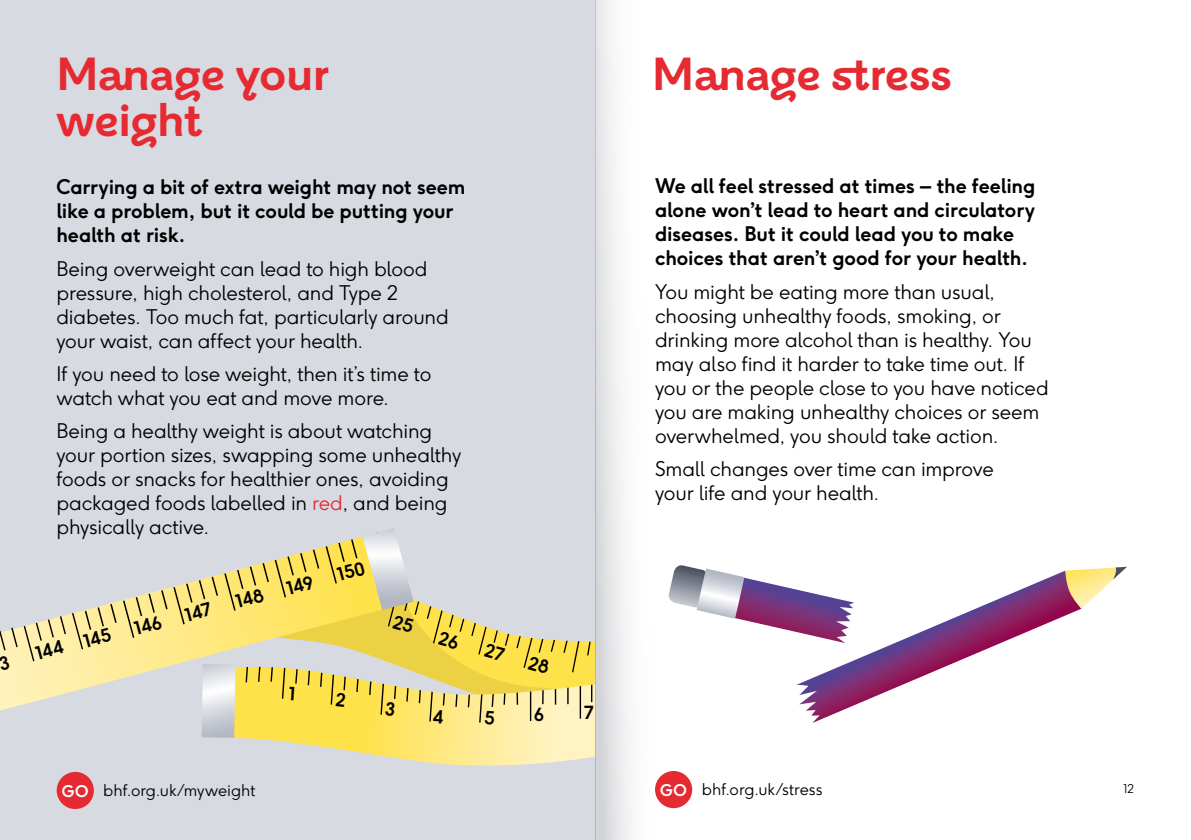
<style>
.page{position:relative;width:1191px;height:840px;background:#fff}
.page>*{position:absolute;margin:0;border:0;box-sizing:border-box;transform-origin:0 0}
.t1{font:700 46px/46px "BHF";color:#e62a32}
.t2{font:300 20px/24px "F37 Ginger";letter-spacing:-.01em;color:#000}
.t3{font:700 20px/24px "F37 Ginger";letter-spacing:-.01em;color:#000}
.t4{font:700 18px "F37 Ginger";color:#000}
.t5{font:300 16px "F37 Ginger";color:#000}
.t6{font:700 16px "F37 Ginger";color:#fff}
.t7{font:300 12px "F37 Ginger";color:#000}
.s1{color:#e62a32}
.s2{font-weight:700;color:#fff}
</style>
<div class="page">
<div style="left:0;top:0;width:595px;height:839px;background:#d7dae0"></div>
<div style="left:57px;top:771px;width:37px;height:37px;background:#e62a32;border-radius:50%"></div>
<div style="left:655px;top:770px;width:37px;height:37px;background:#e62a32;border-radius:50%"></div>
<svg style="left:669px;top:565px;width:127px;height:67px"></svg>
<svg style="left:796px;top:570px;width:285px;height:152px"></svg>
<svg style="left:1065px;top:566px;width:62px;height:42px"></svg>
<svg style="left:595px;top:0;width:74px;height:839px"></svg>
<svg style="left:0;top:528px;width:595px;height:238px"></svg>
<h1 class="t1" style="left:56px;top:51px;width:274px">Manage your weight</h1>
<p class="t3" style="left:56px;top:175px;width:410px">Carrying a bit of extra weight may not seem like a problem, but it could be putting your health at risk.</p>
<p class="t2" style="left:56px;top:256px;width:394px">Being overweight can lead to high blood pressure, high cholesterol, and Type 2 diabetes. Too much fat, particularly around your waist, can affect your health.</p>
<p class="t2" style="left:56px;top:361px;width:376px">If you need to lose weight, then it’s time to watch what you eat and move more.</p>
<p class="t2" style="left:56px;top:418px;width:406px">Being a healthy weight is about watching your portion sizes, swapping some unhealthy foods or snacks for healthier ones, avoiding packaged foods labelled in <span class="s1">red</span>, and being physically active.</p>
<h1 class="t1" style="left:652px;top:51px;width:301px">Manage stress</h1>
<p class="t3" style="left:655px;top:174px;width:382px">We all feel stressed at times – the feeling alone won’t lead to heart and circulatory diseases. But it could lead you to make choices that aren’t good for your health.</p>
<p class="t2" style="left:655px;top:279px;width:395px">You might be eating more than usual, choosing unhealthy foods, smoking, or drinking more alcohol than is healthy. You may also find it harder to take time out. If you or the people close to you have noticed you are making unhealthy choices or seem overwhelmed, you should take action.</p>
<p class="t2" style="left:655px;top:456px;width:340px">Small changes over time can improve your life and your health.</p>
<p class="t4" style="left:534px;top:702px;width:12px">6</p>
<p class="t4" style="left:584px;top:700px;width:12px">7</p>
<p class="t6" style="left:62px;top:780px;width:28px">GO</p>
<p class="t5" style="left:103px;top:780px;width:154px">bhf.org.uk/myweight</p>
<p class="t5" style="left:660px;top:779px;width:164px"><span class="s2">GO</span> bhf.org.uk/stress</p>
<p class="t7" style="left:1123px;top:780px;width:12px">12</p>
</div>
